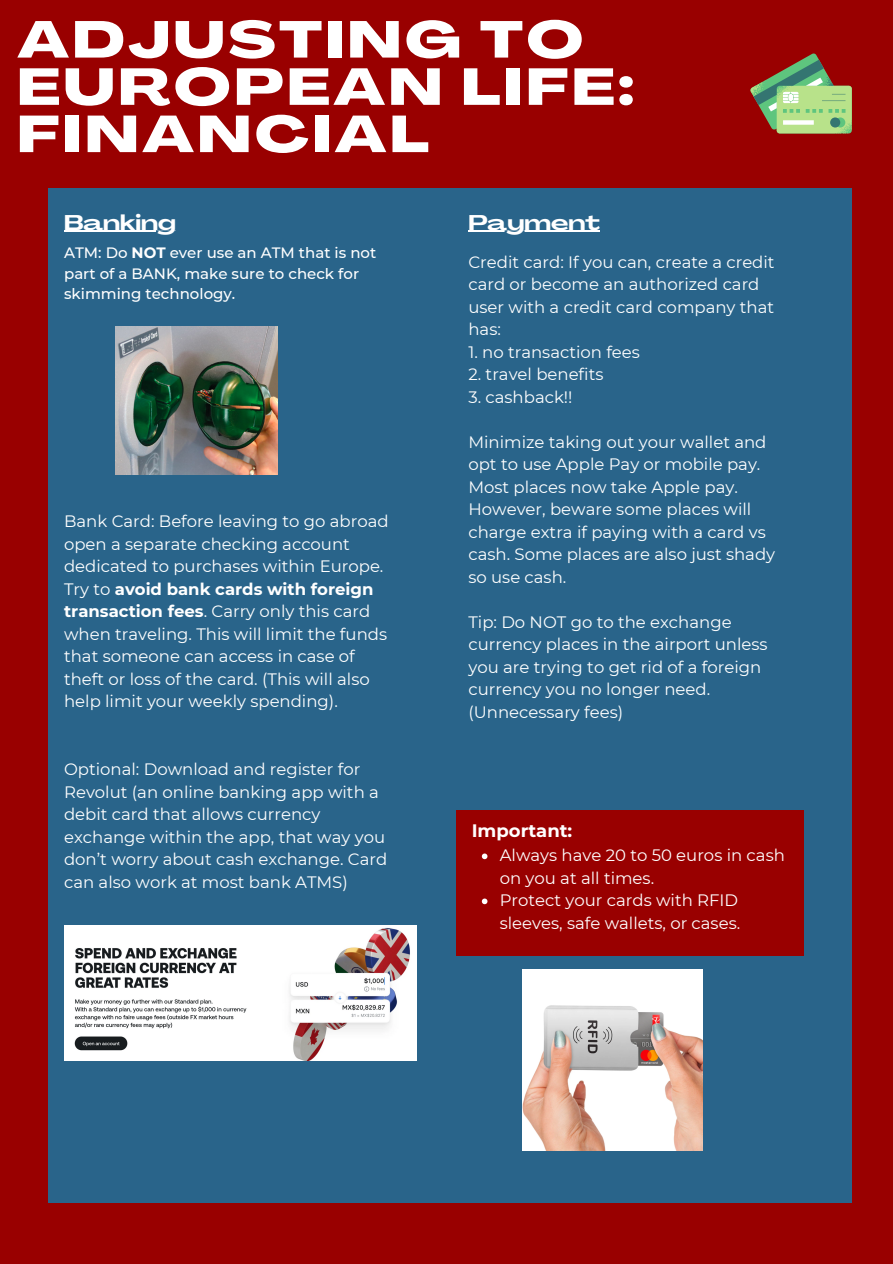
<style>
.page{position:relative;width:893px;height:1264px;background:#fff}
.page>*{position:absolute;margin:0;border:0;box-sizing:border-box;transform-origin:0 0}
.t1{font:800 51px/47.2px "Agrandir Grand";letter-spacing:.07em;color:#fff}
.t2{font:700 21px "Agrandir Grand";color:#fff}
.t3{font:700 18px "Montserrat";color:#fff}
.t4{font:16.5px/22.5px "Montserrat";color:#fff}
.t5{font:500 15px/20.2px "Montserrat";color:#fff}
.s1{font-weight:700}
</style>
<div class="page">
<div style="left:0;top:0;width:892px;height:1263px;background:#900"></div>
<div style="left:48px;top:188px;width:803px;height:1014px;background:#29648a"></div>
<img style="left:115px;top:326px;width:162px;height:148px">
<img style="left:64px;top:925px;width:352px;height:135px">
<svg style="left:750px;top:53px;width:101px;height:80px"></svg>
<img style="left:522px;top:969px;width:180px;height:180px">
<div style="left:456px;top:809px;width:348px;height:146px;background:#900"></div>
<hr style="left:64px;top:231px;width:112px;height:1px;background:#fff">
<hr style="left:468px;top:231px;width:132px;height:1px;background:#fff">
<svg style="left:482px;top:853px;width:5px;height:6px"></svg>
<svg style="left:482px;top:898px;width:5px;height:6px"></svg>
<p class="t1" style="left:17px;top:21px;width:618px">ADJUSTING TO<br>EUROPEAN LIFE:<br>FINANCIAL</p>
<p class="t2" style="left:64px;top:214px;width:113px">Banking</p>
<p class="t5" style="left:64px;top:243px;width:313px">ATM: Do <span class="s1">NOT</span> ever use an ATM that is not part of a BANK, make sure to check for skimming technology.</p>
<p class="t4" style="left:64px;top:510px;width:326px">Bank Card: Before leaving to go abroad open a separate checking account dedicated to purchases within Europe.<br>Try to <span class="s1">avoid bank cards with foreign transaction fees</span>. Carry only this card when traveling. This will limit the funds that someone can access in case of theft or loss of the card. (This will also help limit your weekly spending).</p>
<p class="t4" style="left:64px;top:757px;width:324px">Optional: Download and register for Revolut (an online banking app with a debit card that allows currency exchange within the app, that way you don’t worry about cash exchange. Card can also work at most bank ATMS)</p>
<p class="t2" style="left:468px;top:214px;width:133px">Payment</p>
<p class="t4" style="left:468px;top:250px;width:308px">Credit card: If you can, create a credit card or become an authorized card user with a credit card company that has:</p>
<p class="t4" style="left:468px;top:340px;width:173px">1. no transaction fees</p>
<p class="t4" style="left:468px;top:363px;width:136px">2. travel benefits</p>
<p class="t4" style="left:468px;top:385px;width:106px">3. cashback!!</p>
<p class="t4" style="left:468px;top:430px;width:308px">Minimize taking out your wallet and opt to use Apple Pay or mobile pay.<br>Most places now take Apple pay.<br>However, beware some places will charge extra if paying with a card vs cash. Some places are also just shady so use cash.</p>
<p class="t4" style="left:468px;top:610px;width:300px">Tip: Do NOT go to the exchange currency places in the airport unless you are trying to get rid of a foreign currency you no longer need. (Unnecessary fees)</p>
<p class="t3" style="left:471px;top:819px;width:102px">Important:</p>
<p class="t4" style="left:499px;top:844px;width:286px">Always have 20 to 50 euros in cash on you at all times.</p>
<p class="t4" style="left:499px;top:889px;width:242px">Protect your cards with RFID sleeves, safe wallets, or cases.</p>
</div>
